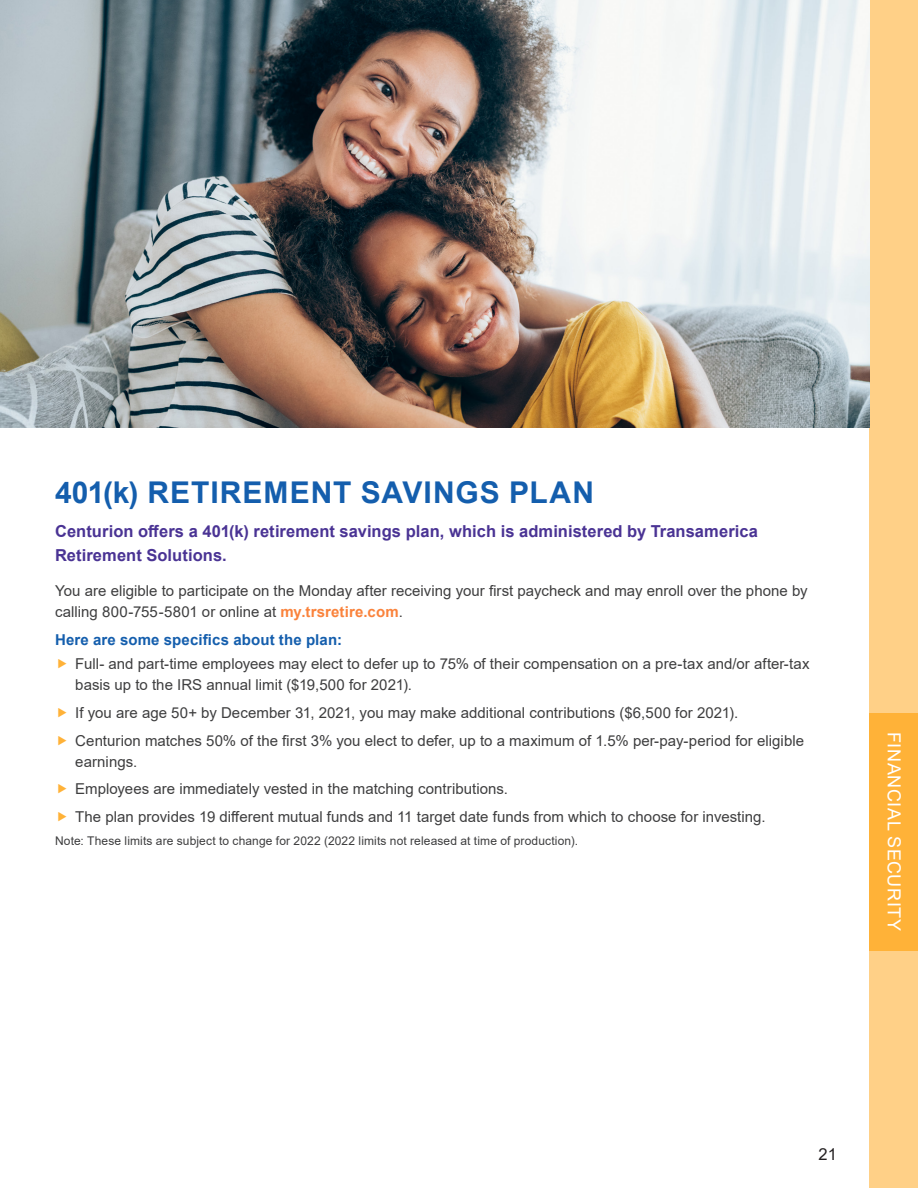
<style>
.page{position:relative;width:918px;height:1188px;background:#fff}
.page>*{position:absolute;margin:0;border:0;box-sizing:border-box;transform-origin:0 0}
.t1{font:700 30px "Arial";letter-spacing:.03em;color:#145ead}
.Table_of_Contents_He{font:18px "Arial";letter-spacing:.035em;color:#fff}
.Intro_Sentence{font:700 16.5px/24px "Arial";letter-spacing:.005em;color:#4a3394}
.t2{font:16.5px "Arial";color:#231f20}
.Body_Copy{font:15px/21px "Arial";letter-spacing:.005em;color:#3e3e3f}
.List_Intro{font:700 15px "Arial";letter-spacing:.01em;color:#145ead}
.Note{font:12px "Arial";letter-spacing:.01em;color:#3e3e3f}
.s1{font-weight:700;color:#fa833c}
</style>
<div class="page">
<div style="left:869px;top:0;width:49px;height:1188px;background:#ffd087"></div>
<div style="left:869px;top:713px;width:49px;height:237px;background:#ffb238"></div>
<img style="left:0;top:0;width:869px;height:428px">
<p class="t1" style="left:55px;top:471px;width:540px">401(k) RETIREMENT SAVINGS PLAN</p>
<p class="Intro_Sentence" style="left:55px;top:520px;width:705px">Centurion offers a 401(k) retirement savings plan, which is administered by Transamerica<br>Retirement Solutions.</p>
<p class="Body_Copy" style="left:55px;top:580px;width:754px">You are eligible to participate on the Monday after receiving your first paycheck and may enroll over the phone by calling 800-755-5801 or online at <span class="s1">my.trsretire.com</span>.</p>
<p class="List_Intro" style="left:55px;top:629px;width:288px">Here are some specifics about the plan:</p>
<p class="Body_Copy" style="left:75px;top:653px;width:736px">Full- and part-time employees may elect to defer up to 75% of their compensation on a pre-tax and/or after-tax basis up to the IRS annual limit ($19,500 for 2021).</p>
<p class="Body_Copy" style="left:75px;top:702px;width:664px">If you are age 50+ by December 31, 2021, you may make additional contributions ($6,500 for 2021).</p>
<p class="Body_Copy" style="left:75px;top:730px;width:730px">Centurion matches 50% of the first 3% you elect to defer, up to a maximum of 1.5% per-pay-period for eligible earnings.</p>
<p class="Body_Copy" style="left:75px;top:779px;width:434px">Employees are immediately vested in the matching contributions.</p>
<p class="Body_Copy" style="left:75px;top:806px;width:692px">The plan provides 19 different mutual funds and 11 target date funds from which to choose for investing.</p>
<p class="Note" style="left:55px;top:833px;width:525px">Note: These limits are subject to change for 2022 (2022 limits not released at time of production).</p>
<p class="Table_of_Contents_He" style="left:906px;top:732px;width:201px;rotate:90deg">FINANCIAL SECURITY</p>
<p class="t2" style="left:819px;top:1143px;width:20px">21</p>
</div>
